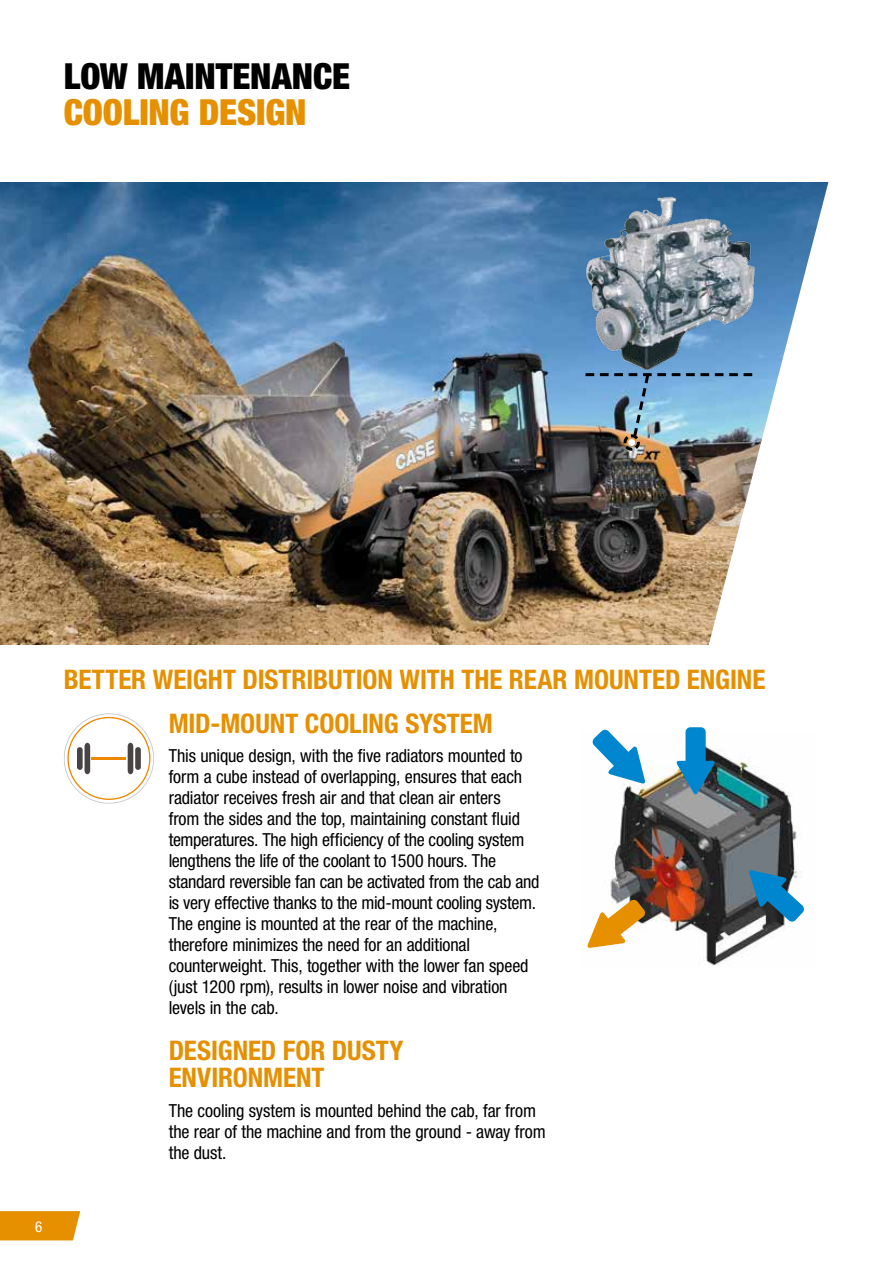
<style>
.page{position:relative;width:893px;height:1263px;background:#fff}
.page>*{position:absolute;margin:0;border:0;box-sizing:border-box;transform-origin:0 0}
.t1{font:900 condensed 36px "Helvetica Neue LT Std";color:#000}
.t2{font:900 condensed 36px "Helvetica Neue LT Std";letter-spacing:-.005em;color:#e69000}
.t3{font:700 condensed 27px/27px "Helvetica Neue LT Std";color:#e69000}
.t4{font:condensed 18px/21px "Helvetica Neue LT Std";letter-spacing:-.01em;color:#000}
.t5{font:condensed 15px "Helvetica Neue LT Std";color:#fff}
</style>
<div class="page">
<svg style="left:0;top:1211px;width:80px;height:29px;background:#e7950b"></svg>
<img style="left:0;top:183px;width:546px;height:461px">
<img style="left:546px;top:182px;width:283px;height:463px">
<img style="left:610px;top:752px;width:187px;height:214px">
<svg style="left:592px;top:729px;width:53px;height:55px"></svg>
<svg style="left:749px;top:870px;width:55px;height:52px"></svg>
<svg style="left:677px;top:727px;width:38px;height:67px"></svg>
<svg style="left:587px;top:899px;width:59px;height:49px"></svg>
<img style="left:578px;top:194px;width:184px;height:177px">
<img style="left:585px;top:371px;width:167px;height:81px">
<svg style="left:64px;top:713px;width:90px;height:90px"></svg>
<h1 class="t1" style="left:64px;top:54px;width:288px">LOW MAINTENANCE</h1>
<h1 class="t2" style="left:64px;top:90px;width:244px">COOLING DESIGN</h1>
<h2 class="t3" style="left:64px;top:665px;width:703px">BETTER WEIGHT DISTRIBUTION WITH THE REAR MOUNTED ENGINE</h2>
<h2 class="t3" style="left:169px;top:709px;width:326px">MID-MOUNT COOLING SYSTEM</h2>
<p class="t4" style="left:169px;top:745px;width:372px">This unique design, with the five radiators mounted to form a cube instead of overlapping, ensures that each radiator receives fresh air and that clean air enters<br>from the sides and the top, maintaining constant fluid temperatures. The high efficiency of the cooling system lengthens the life of the coolant to 1500 hours. The standard reversible fan can be activated from the cab and is very effective thanks to the mid-mount cooling system.<br>The engine is mounted at the rear of the machine, therefore minimizes the need for an additional counterweight. This, together with the lower fan speed (just 1200 rpm), results in lower noise and vibration levels in the cab.</p>
<h2 class="t3" style="left:169px;top:1037px;width:236px">DESIGNED FOR DUSTY<br>ENVIRONMENT</h2>
<p class="t4" style="left:169px;top:1100px;width:378px">The cooling system is mounted behind the cab, far from the rear of the machine and from the ground - away from the dust.</p>
<p class="t5" style="left:35px;top:1218px;width:9px">6</p>
</div>
